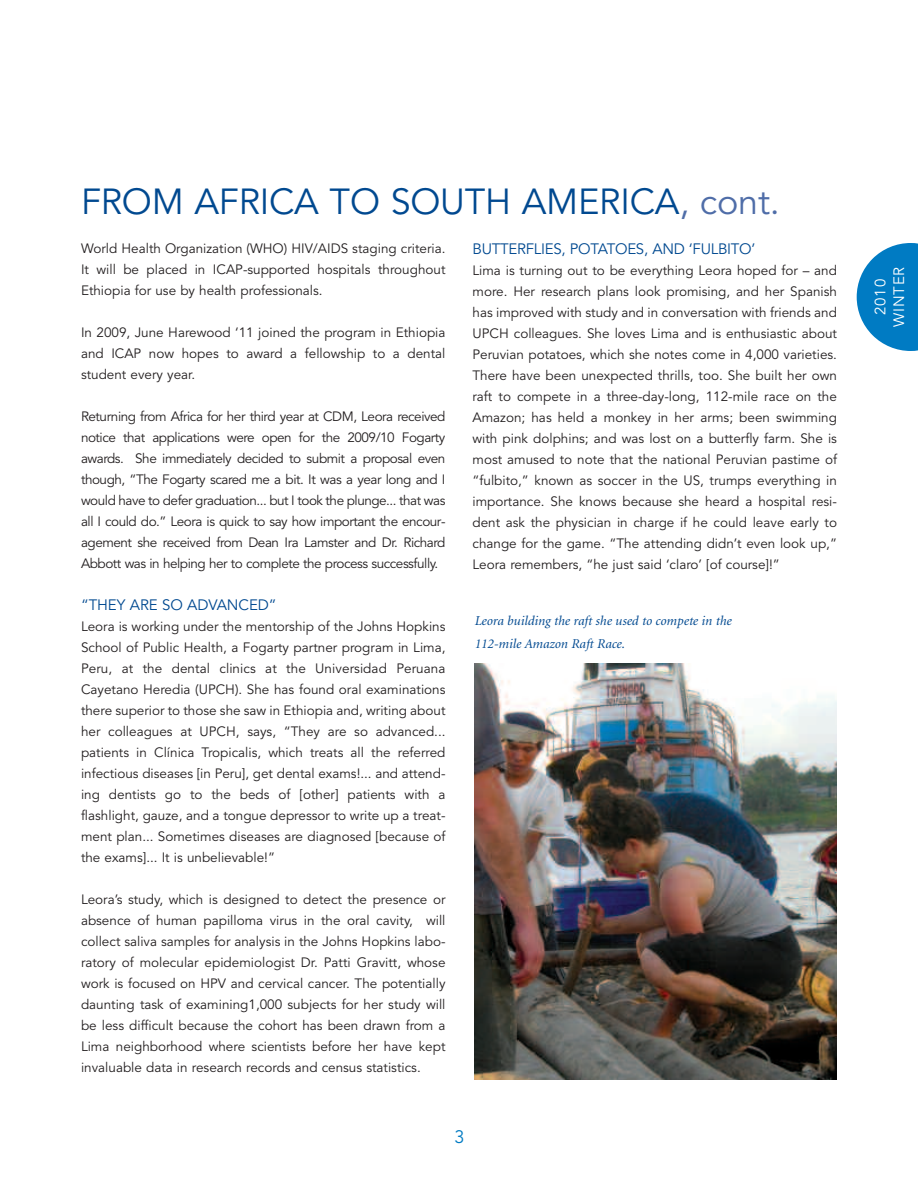
<style>
.page{position:relative;width:918px;height:1188px;background:#fff}
.page>*{position:absolute;margin:0;border:0;box-sizing:border-box;transform-origin:0 0}
.t1{font:36px "Avenir";letter-spacing:-.005em;color:#014990}
.t2{font:18px "Avenir";color:#007bc3}
.t3{font:15px "Avenir";letter-spacing:-.015em;color:#014990}
.t4{font:15px/18.8px "Avenir";letter-spacing:.055em;color:#fff;text-align:center}
.t5{font:13.5px/21px "Avenir";color:#231f20;text-align:justify}
.t6{font:italic 13.5px "Minion";color:#014990}
.s1{color:#4f6da8}
</style>
<div class="page">
<svg style="left:857px;top:243px;width:61px;height:108px"></svg>
<img style="left:474px;top:663px;width:363px;height:417px">
<h1 class="t1" style="left:81px;top:187px;width:700px">FROM AFRICA TO SOUTH AMERICA<span class="s1">, cont.</span></h1>
<p class="t5" style="left:81px;top:239px;width:366px">World Health Organization (WHO) HIV/AIDS staging criteria.<br>It will be placed in ICAP-supported hospitals throughout Ethiopia for use by health professionals.</p>
<p class="t5" style="left:81px;top:323px;width:366px">In 2009, June Harewood ‘11 joined the program in Ethiopia and ICAP now hopes to award a fellowship to a dental student every year.</p>
<p class="t5" style="left:81px;top:407px;width:366px">Returning from Africa for her third year at CDM, Leora received notice that applications were open for the 2009/10 Fogarty awards. She immediately decided to submit a proposal even though, “The Fogarty scared me a bit. It was a year long and I would have to defer graduation... but I took the plunge... that was all I could do.” Leora is quick to say how important the encour&shy;agement she received from Dean Ira Lamster and Dr. Richard Abbott was in helping her to complete the process successfully.</p>
<p class="t3" style="left:81px;top:599px;width:197px">“THEY ARE SO ADVANCED”</p>
<p class="t5" style="left:81px;top:617px;width:366px">Leora is working under the mentorship of the Johns Hopkins School of Public Health, a Fogarty partner program in Lima, Peru, at the dental clinics at the Universidad Peruana Cayetano Heredia (UPCH). She has found oral examinations there superior to those she saw in Ethiopia and, writing about her colleagues at UPCH, says, “They are so advanced... patients in Clínica Tropicalis, which treats all the referred infectious diseases [in Peru], get dental exams!... and attend&shy;ing dentists go to the beds of [other] patients with a flashlight, gauze, and a tongue depressor to write up a treat&shy;ment plan... Sometimes diseases are diagnosed [because of the exams]... It is unbelievable!”</p>
<p class="t5" style="left:81px;top:890px;width:366px">Leora’s study, which is designed to detect the presence or absence of human papilloma virus in the oral cavity, will collect saliva samples for analysis in the Johns Hopkins labo&shy;ratory of molecular epidemiologist Dr. Patti ravitt, whose work is focused on HPV and cervical cancer. The potentially daunting task of examining1,000 subjects for her study will be less difficult because the cohort has been drawn from a Lima neighborhood where scientists before her have kept invaluable data in research records and census statistics.</p>
<p class="t3" style="left:472px;top:243px;width:284px">BUTTERFLIES, POTATOES, AND ‘FULBITO’</p>
<p class="t5" style="left:472px;top:261px;width:366px">Lima is turning out to be everything Leora hoped for – and more. Her research plans look promising, and her Spanish has improved with study and in conversation with friends and UPCH colleagues. She loves Lima and is enthusiastic about Peruvian potatoes, which she notes come in 4,000 varieties.<br>There have been unexpected thrills, too. She built her own raft to compete in a three-day-long, 112-mile race on the Amazon; has held a monkey in her arms; been swimming with pink dolphins; and was lost on a butterfly farm. She is most amused to note that the national Peruvian pastime of “fulbito,” known as soccer in the US, trumps everything in importance. She knows because she heard a hospital resi&shy;dent ask the physician in charge if he could leave early to change for the game. “The attending didn’t even look up,” Leora remembers, “he just said ‘claro’ [of course]!”</p>
<p class="t6" style="left:474px;top:616px;width:259px">Leora building the raft she used to compete in the</p>
<p class="t6" style="left:474px;top:638px;width:149px">112-mile Amazon Raft Race</p>
<h2 class="t2" style="left:455px;top:1129px;width:12px">3</h2>
<p class="t4" style="left:872px;top:327px;width:62px;rotate:-90deg">2010<br>WINTER</p>
</div>
